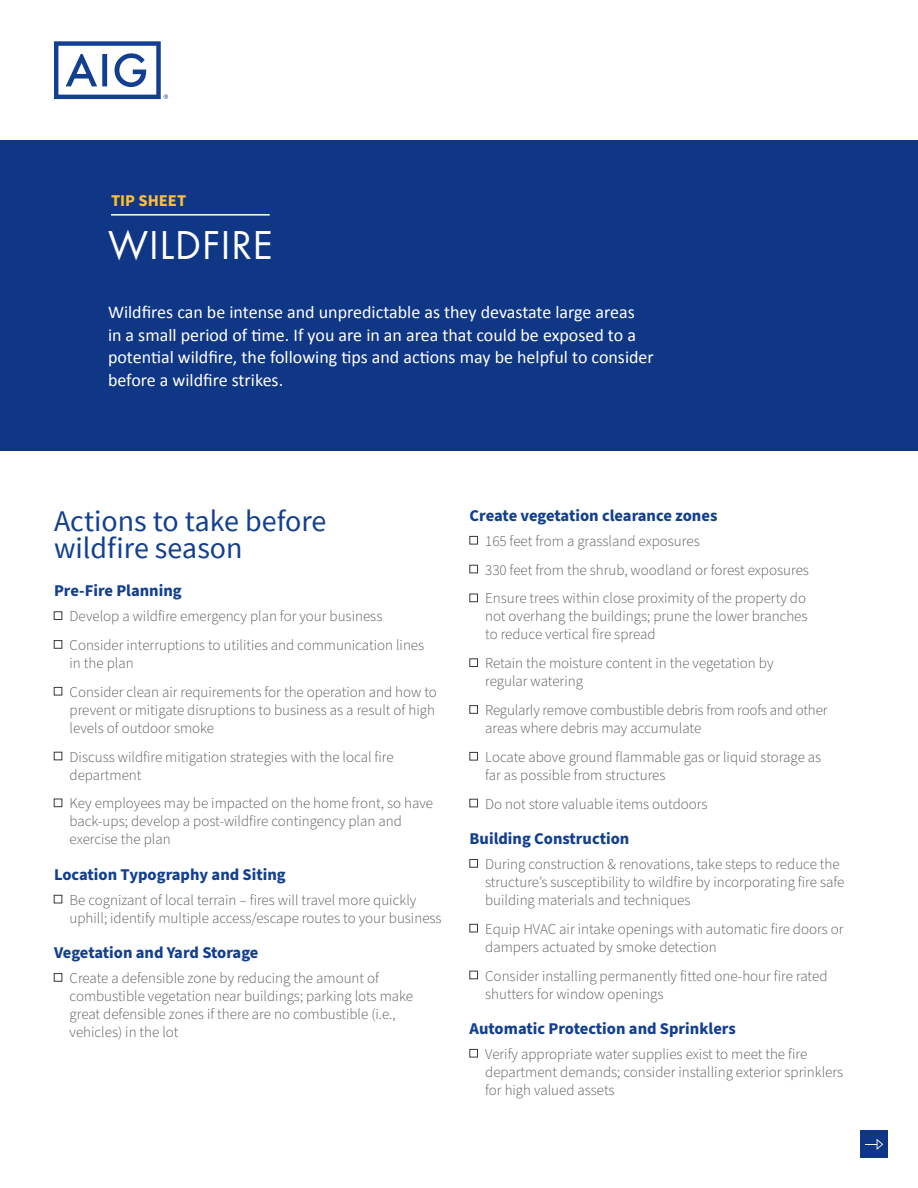
<style>
.page{position:relative;width:918px;height:1188px;background:#fff}
.page>*{position:absolute;margin:0;border:0;box-sizing:border-box;transform-origin:0 0}
.t1{font:41.85px "Futura PT";letter-spacing:.01em;color:#fff}
.t2{font:30px/27px "Source Sans Pro";color:#123f90}
.t3{font:18px/22.5px "Calibri";color:#fff}
.Sub_Space_before{font:700 16.5px "Source Sans Pro";color:#123f90}
.Subhead_Lowercase{font:700 16.5px "Source Sans Pro";color:#123f90}
.t4{font:700 16.5px "Source Sans Pro";color:#febd3d}
.t5{font:300 15px/18px "Source Sans Pro";color:#54565a}
</style>
<div class="page">
<svg style="left:54px;top:41px;width:114px;height:58px"></svg>
<div style="left:54px;top:612px;width:8px;height:8px;border:1px solid #3c3935"></div>
<div style="left:54px;top:640px;width:8px;height:8px;border:1px solid #3c3935"></div>
<div style="left:54px;top:687px;width:8px;height:8px;border:1px solid #3c3935"></div>
<div style="left:54px;top:799px;width:8px;height:8px;border:1px solid #3c3935"></div>
<div style="left:54px;top:895px;width:8px;height:8px;border:1px solid #3c3935"></div>
<div style="left:54px;top:973px;width:8px;height:8px;border:1px solid #3c3935"></div>
<div style="left:470px;top:536px;width:8px;height:8px;border:1px solid #3c3935"></div>
<div style="left:470px;top:565px;width:8px;height:8px;border:1px solid #3c3935"></div>
<div style="left:470px;top:594px;width:8px;height:8px;border:1px solid #3c3935"></div>
<div style="left:470px;top:659px;width:8px;height:8px;border:1px solid #3c3935"></div>
<div style="left:470px;top:705px;width:8px;height:9px;border:1px solid #3c3935"></div>
<div style="left:470px;top:752px;width:8px;height:8px;border:1px solid #3c3935"></div>
<div style="left:470px;top:799px;width:8px;height:8px;border:1px solid #3c3935"></div>
<div style="left:470px;top:859px;width:8px;height:8px;border:1px solid #3c3935"></div>
<div style="left:470px;top:924px;width:8px;height:8px;border:1px solid #3c3935"></div>
<div style="left:470px;top:971px;width:8px;height:8px;border:1px solid #3c3935"></div>
<div style="left:470px;top:1049px;width:8px;height:8px;border:1px solid #3c3935"></div>
<div style="left:0;top:140px;width:918px;height:311px;background:#103785"></div>
<div style="left:861px;top:1131px;width:27px;height:27px;background:#103785"></div>
<svg style="left:865px;top:1139px;width:18px;height:11px"></svg>
<hr style="left:111px;top:214px;width:159px;height:2px;background:#fff">
<p class="t4" style="left:111px;top:190px;width:77px">TIP SHEET</p>
<p class="t1" style="left:108px;top:221px;width:166px">WILDFIRE</p>
<p class="t3" style="left:108px;top:301px;width:547px">Wildfires can be intense and unpredictable as they devastate large areas<br>in a small period of time. If you are in an area that could be exposed to a potential wildfire, the following tips and actions may be helpful to consider before a wildfire strikes.</p>
<p class="t2" style="left:54px;top:508px;width:274px">Actions to take before wildfire season</p>
<p class="Subhead_Lowercase" style="left:54px;top:580px;width:129px">Pre-Fire Planning</p>
<p class="t5" style="left:70px;top:608px;width:314px">Develop a wildfire emergency plan for your business</p>
<p class="t5" style="left:70px;top:636px;width:356px">Consider interruptions to utilities and communication lines in the plan</p>
<p class="t5" style="left:70px;top:683px;width:369px">Consider clean air requirements for the operation and how to prevent or mitigate disruptions to business as a result of high levels of outdoor smoke</p>
<p class="t5" style="left:70px;top:748px;width:326px">Discuss wildfire mitigation strategies with the local fire department</p>
<p class="t5" style="left:70px;top:795px;width:365px">Key employees may be impacted on the home front, so have back-ups; develop a post-wildfire contingency plan and exercise the plan</p>
<p class="Sub_Space_before" style="left:54px;top:863px;width:233px">Location Typography and Siting</p>
<p class="t5" style="left:70px;top:891px;width:374px">Be cognizant of local terrain – fires will travel more quickly uphill; identify multiple access/escape routes to your business</p>
<p class="Sub_Space_before" style="left:54px;top:942px;width:206px">Vegetation and Yard Storage</p>
<p class="t5" style="left:70px;top:969px;width:345px">Create a defensible zone by reducing the amount of combustible vegetation near buildings; parking lots make great defensible zones if there are no combustible (i.e., vehicles) in the lot</p>
<p class="Sub_Space_before" style="left:470px;top:504px;width:249px">Create vegetation clearance zones</p>
<p class="t5" style="left:485px;top:532px;width:216px">165 feet from a grassland exposures</p>
<p class="t5" style="left:485px;top:561px;width:325px">330 feet from the shrub, woodland or forest exposures</p>
<p class="t5" style="left:485px;top:590px;width:324px;text-align:justify">Ensure trees within close proximity of the property do not overhang the buildings; prune the lower branches to reduce vertical fire spread</p>
<p class="t5" style="left:485px;top:655px;width:290px">Retain the moisture content in the vegetation by regular watering</p>
<p class="t5" style="left:485px;top:702px;width:344px">Regularly remove combustible debris from roofs and other areas where debris may accumulate</p>
<p class="t5" style="left:485px;top:748px;width:338px">Locate above ground flammable gas or liquid storage as far as possible from structures</p>
<p class="t5" style="left:485px;top:795px;width:224px">Do not store valuable items outdoors</p>
<p class="Sub_Space_before" style="left:470px;top:827px;width:161px">Building Construction</p>
<p class="t5" style="left:485px;top:855px;width:361px">During construction &amp; renovations, take steps to reduce the structure’s susceptibility to wildfire by incorporating fire safe building materials and techniques</p>
<p class="t5" style="left:485px;top:920px;width:360px">Equip HVAC air intake openings with automatic fire doors or dampers actuated by smoke detection</p>
<p class="t5" style="left:485px;top:967px;width:344px">Consider installing permanently fitted one-hour fire rated shutters for window openings</p>
<p class="Sub_Space_before" style="left:470px;top:1017px;width:268px">Automatic Protection and Sprinklers</p>
<p class="t5" style="left:485px;top:1045px;width:360px">Verify appropriate water supplies exist to meet the fire department demands; consider installing exterior sprinklers for high valued assets</p>
</div>
